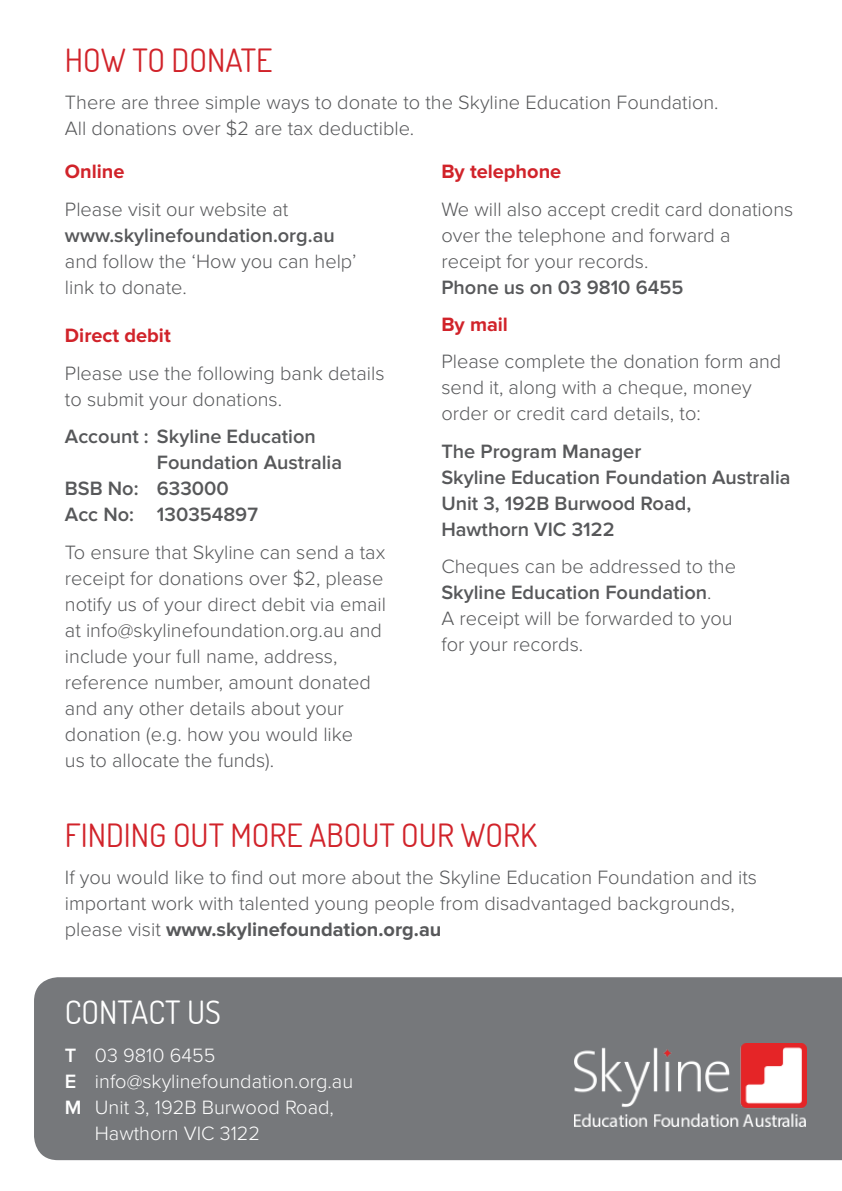
<style>
.page{position:relative;width:842px;height:1191px;background:#fff}
.page>*{position:absolute;margin:0;border:0;box-sizing:border-box;transform-origin:0 0}
.t1{font:32px "Dosis";color:#d1232a}
.t2{font:32px "Dosis";color:#fff}
.t3{font:300 20px/26px "Proxima Nova";color:#57585a}
.t4{font:600 20px/26px "Proxima Nova";color:#57585a}
.t5{font:300 20px "Proxima Nova";color:#fff}
.t6{font:700 20px "Proxima Nova";color:#d1232a}
.s1{font-weight:600}
.s2{font-weight:700}
</style>
<div class="page">
<div style="left:34px;top:977px;width:808px;height:183px;background:#76787b"></div>
<img style="left:574px;top:1043px;width:232px;height:83px">
<h1 class="t1" style="left:65px;top:39px;width:209px">HOW TO DONATE</h1>
<p class="t3" style="left:65px;top:90px;width:655px">There are three simple ways to donate to the Skyline Education Foundation.<br>All donations over $2 are tax deductible.</p>
<p class="t6" style="left:65px;top:160px;width:61px">Online</p>
<p class="t3" style="left:65px;top:196px;width:225px">Please visit our website at</p>
<p class="t4" style="left:65px;top:222px;width:271px">www.skylinefoundation.org.au</p>
<p class="t3" style="left:65px;top:248px;width:293px">and follow the ‘How you can help’ link to donate.</p>
<p class="t6" style="left:65px;top:324px;width:107px">Direct debit</p>
<p class="t3" style="left:65px;top:360px;width:321px">Please use the following bank details to submit your donations.</p>
<p class="t4" style="left:65px;top:424px;width:252px">Account : Skyline Education</p>
<p class="t4" style="left:157px;top:450px;width:187px">Foundation Australia</p>
<p class="t4" style="left:65px;top:476px;width:165px">BSB No: 633000</p>
<p class="t4" style="left:65px;top:502px;width:195px">Acc No: 130354897</p>
<p class="t3" style="left:65px;top:539px;width:323px">To ensure that Skyline can send a tax receipt for donations over $2, please notify us of your direct debit via email at info@skylinefoundation.org.au and include your full name, address, reference number, amount donated and any other details about your donation (e.g. how you would like<br>us to allocate the funds).</p>
<p class="t6" style="left:441px;top:160px;width:121px">By telephone</p>
<p class="t3" style="left:441px;top:196px;width:353px">We will also accept credit card donations over the telephone and forward a receipt for your records.</p>
<p class="t4" style="left:441px;top:274px;width:243px">Phone us on 03 9810 6455</p>
<p class="t6" style="left:441px;top:313px;width:68px">By mail</p>
<p class="t3" style="left:441px;top:349px;width:341px">Please complete the donation form and send it, along with a cheque, money order or credit card details, to:</p>
<p class="t4" style="left:441px;top:438px;width:351px">The Program Manager<br>Skyline Education Foundation Australia<br>Unit 3, 192B Burwood Road,<br>Hawthorn VIC 3122</p>
<p class="t3" style="left:441px;top:554px;width:296px">Cheques can be addressed to the<br><span class="s1">Skyline Education Foundation</span>.<br>A receipt will be forwarded to you for your records.</p>
<h1 class="t1" style="left:65px;top:814px;width:473px">FINDING OUT MORE ABOUT OUR WORK</h1>
<p class="t3" style="left:65px;top:864px;width:694px">If you would like to find out more about the Skyline Education Foundation and its important work with talented young people from disadvantaged backgrounds, please visit <span class="s2">www.skylinefoundation.org.au</span></p>
<h1 class="t2" style="left:65px;top:991px;width:158px">CONTACT US</h1>
<p class="t5" style="left:65px;top:1043px;width:152px"><span class="s1">T</span> 03 9810 6455</p>
<p class="t5" style="left:65px;top:1069px;width:290px"><span class="s1">E</span> info@skylinefoundation.org.au</p>
<p class="t5" style="left:65px;top:1095px;width:271px"><span class="s1">M</span> Unit 3, 192B Burwood Road,</p>
<p class="t5" style="left:95px;top:1121px;width:167px">Hawthorn VIC 3122</p>
</div>
